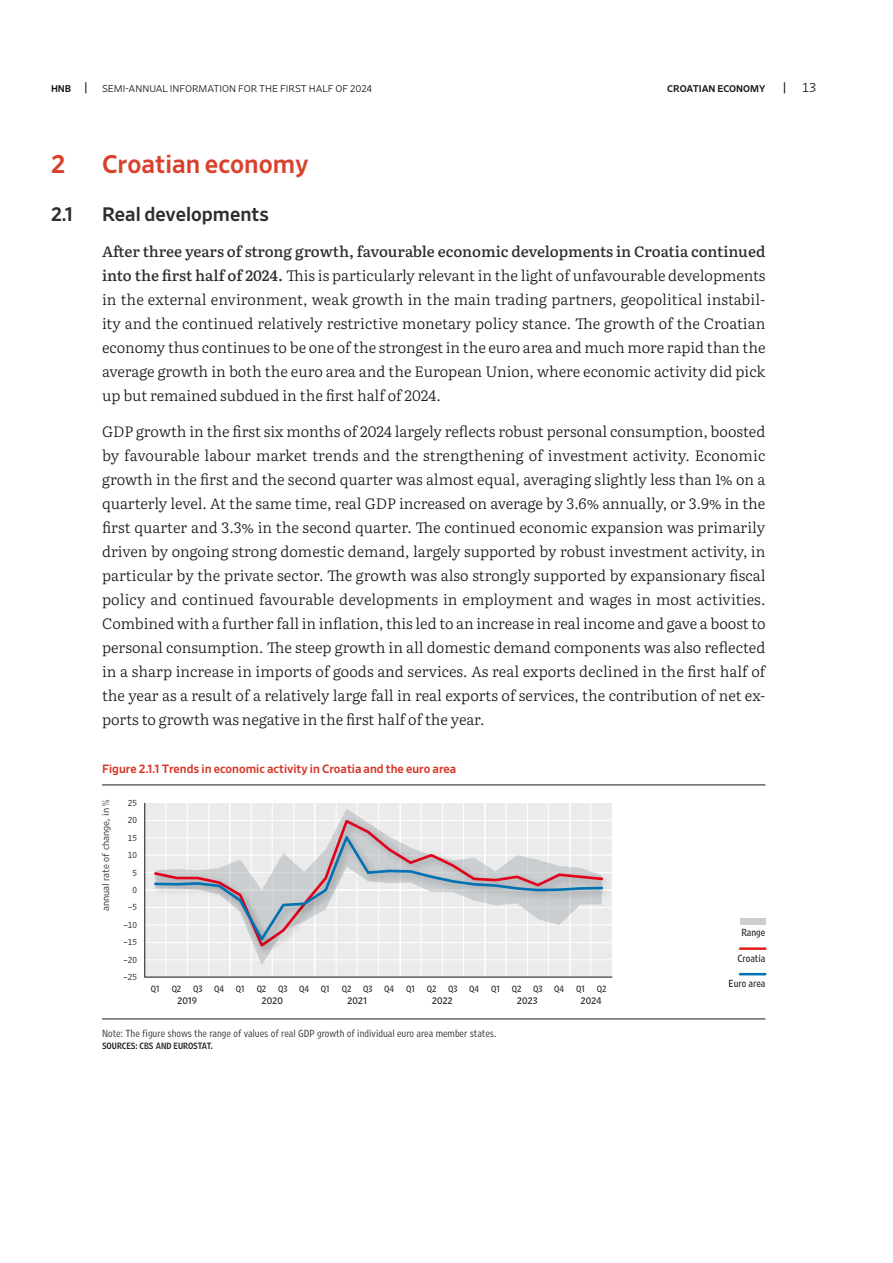
<style>
.page{position:relative;width:893px;height:1263px;background:#fff}
.page>*{position:absolute;margin:0;border:0;box-sizing:border-box;transform-origin:0 0}
.t1{font:500 25.5px "Retina";color:#d8422c}
.t2{font:500 19.5px "Retina";color:#2e2d30}
.t3{font:300 15px/24px "Literata TT Text";color:#1a171c;text-align:justify}
.t4{font:300 12.75px "Retina";color:#1a171c}
.t5{font:500 12px "Retina";color:#d63626}
.t6{font:9.75px "Retina MP Narrow Lt";color:#1a171c}
.t7{font:300 9.75px "Retina";color:#1a171c}
.t8{font:9.75px "Retina MP Narrow";color:#1a171c}
.t9{font:500 9.75px "Retina";color:#1a171c}
.t10{font:9px "Retina MP";color:#1a171c}
.t11{font:9px "Retina MP Lt";color:#1a171c}
.t12{font:8.7px "Retina MP Narrow";color:#1a171c}
.t13{font:8.7px "Retina MP Narrow Med";color:#1a171c}
.t14{font:8.25px/17.4px "Retina MP Lt";color:#1a171c;text-align:right}
.s1{font-weight:500}
.s2{font-weight:500;font-size:12px}
.s3{font-weight:500;color:#2e2d30}
</style>
<div class="page">
<hr style="left:102px;top:785px;width:663px;height:1px;background:#1a171c">
<hr style="left:102px;top:1019px;width:663px;height:1px;background:#1a171c">
<hr style="left:739px;top:947px;width:27px;height:3px;background:#e32119">
<hr style="left:739px;top:973px;width:27px;height:2px;background:#0072b3">
<div style="left:740px;top:918px;width:25px;height:6px;background:#cbced0"></div>
<div style="left:145px;top:803px;width:467px;height:174px;background:#ebebeb"></div>
<hr style="left:145px;top:889px;width:467px;height:2px;background:#fff">
<hr style="left:569px;top:803px;width:2px;height:174px;background:#fff">
<hr style="left:484px;top:803px;width:2px;height:174px;background:#fff">
<hr style="left:399px;top:803px;width:2px;height:174px;background:#fff">
<hr style="left:314px;top:803px;width:1px;height:174px;background:#fff">
<hr style="left:229px;top:803px;width:2px;height:174px;background:#fff">
<hr style="left:145px;top:820px;width:467px;height:1px;background:#fff">
<hr style="left:145px;top:837px;width:467px;height:1px;background:#fff">
<hr style="left:145px;top:855px;width:467px;height:1px;background:#fff">
<hr style="left:145px;top:872px;width:467px;height:1px;background:#fff">
<hr style="left:145px;top:907px;width:467px;height:1px;background:#fff">
<hr style="left:145px;top:925px;width:467px;height:1px;background:#fff">
<hr style="left:145px;top:942px;width:467px;height:1px;background:#fff">
<hr style="left:145px;top:959px;width:467px;height:1px;background:#fff">
<hr style="left:590px;top:803px;width:1px;height:174px;background:#fff">
<hr style="left:548px;top:803px;width:1px;height:174px;background:#fff">
<hr style="left:527px;top:803px;width:1px;height:174px;background:#fff">
<hr style="left:506px;top:803px;width:1px;height:174px;background:#fff">
<hr style="left:463px;top:803px;width:1px;height:174px;background:#fff">
<hr style="left:442px;top:803px;width:1px;height:174px;background:#fff">
<hr style="left:421px;top:803px;width:1px;height:174px;background:#fff">
<hr style="left:378px;top:803px;width:1px;height:174px;background:#fff">
<hr style="left:357px;top:803px;width:1px;height:174px;background:#fff">
<hr style="left:336px;top:803px;width:1px;height:174px;background:#fff">
<hr style="left:293px;top:803px;width:1px;height:174px;background:#fff">
<hr style="left:272px;top:803px;width:1px;height:174px;background:#fff">
<hr style="left:251px;top:803px;width:1px;height:174px;background:#fff">
<hr style="left:209px;top:803px;width:1px;height:174px;background:#fff">
<hr style="left:187px;top:803px;width:1px;height:174px;background:#fff">
<hr style="left:166px;top:803px;width:1px;height:174px;background:#fff">
<svg style="left:165px;top:817px;width:342px;height:12px"></svg>
<img style="left:147px;top:829px;width:465px;height:125px">
<svg style="left:153px;top:831px;width:452px;height:113px"></svg>
<hr style="left:145px;top:803px;width:1px;height:174px;background:#1a171c">
<hr style="left:145px;top:977px;width:467px;height:1px;background:#1a171c">
<p class="t7" style="left:51px;top:82px;width:323px"><span class="s1">HNB</span> <span class="s2">|</span> SEMI-ANNUAL INFORMATION FOR THE FIRST HALF OF 2024</p>
<p class="t9" style="left:667px;top:82px;width:100px">CROATIAN ECONOMY</p>
<p class="t4" style="left:783px;top:79px;width:35px"><span class="s2">|</span> 13</p>
<h1 class="t1" style="left:51px;top:147px;width:16px">2</h1>
<h1 class="t1" style="left:102px;top:147px;width:208px">Croatian economy</h1>
<h2 class="t2" style="left:51px;top:201px;width:24px">2.1</h2>
<h2 class="t2" style="left:102px;top:201px;width:168px">Real developments</h2>
<p class="t3" style="left:102px;top:238px;width:665px"><span class="s3">After three years of strong growth, favourable economic developments in Croatia continued into the first half of 2024.</span> This is particularly relevant in the light of unfavourable developments in the external environment, weak growth in the main trading partners, geopolitical instabil&shy;ity and the continued relatively restrictive monetary policy stance. The growth of the Croatian economy thus continues to be one of the strongest in the euro area and much more rapid than the average growth in both the euro area and the European Union, where economic activity did pick up but remained subdued in the first half of 2024.</p>
<p class="t3" style="left:102px;top:418px;width:665px">GDP growth in the first six months of 2024 largely reflects robust personal consumption, boosted by favourable labour market trends and the strengthening of investment activity. Economic growth in the first and the second quarter was almost equal, averaging slightly less than 1% on a quarterly level. At the same time, real GDP increased on average by 3.6% annually, or 3.9% in the first quarter and 3.3% in the second quarter. The continued economic expansion was primarily driven by ongoing strong domestic demand, largely supported by robust investment activity, in particular by the private sector. The growth was also strongly supported by expansionary fiscal policy and continued favourable developments in employment and wages in most activities.<br>Combined with a further fall in inflation, this led to an increase in real income and gave a boost to personal consumption. The steep growth in all domestic demand components was also reflected in a sharp increase in imports of goods and services. As real exports declined in the first half of the year as a result of a relatively large fall in real exports of services, the contribution of net ex&shy;ports to growth was negative in the first half of the year.</p>
<p class="t5" style="left:102px;top:761px;width:356px">Figure 2.1.1 Trends in economic activity in Croatia and the euro area</p>
<p class="t11" style="left:99px;top:911px;width:114px;rotate:-90deg">annual rate of change, in %</p>
<p class="t14" style="left:124px;top:793px;width:15px">25<br>20<br>15<br>10<br>5<br>0 –5 –10 –15 –20 –25</p>
<p class="t12" style="left:151px;top:982px;width:10px">Q1</p>
<p class="t12" style="left:172px;top:982px;width:11px">Q2</p>
<p class="t12" style="left:193px;top:982px;width:11px">Q3</p>
<p class="t12" style="left:214px;top:982px;width:11px">Q4</p>
<p class="t12" style="left:236px;top:982px;width:10px">Q1</p>
<p class="t12" style="left:257px;top:982px;width:11px">Q2</p>
<p class="t12" style="left:278px;top:982px;width:11px">Q3</p>
<p class="t12" style="left:299px;top:982px;width:11px">Q4</p>
<p class="t12" style="left:321px;top:982px;width:10px">Q1</p>
<p class="t12" style="left:342px;top:982px;width:11px">Q2</p>
<p class="t12" style="left:363px;top:982px;width:11px">Q3</p>
<p class="t12" style="left:384px;top:982px;width:11px">Q4</p>
<p class="t12" style="left:406px;top:982px;width:10px">Q1</p>
<p class="t12" style="left:427px;top:982px;width:11px">Q2</p>
<p class="t12" style="left:448px;top:982px;width:11px">Q3</p>
<p class="t12" style="left:469px;top:982px;width:11px">Q4</p>
<p class="t12" style="left:491px;top:982px;width:10px">Q1</p>
<p class="t12" style="left:512px;top:982px;width:11px">Q2</p>
<p class="t12" style="left:533px;top:982px;width:11px">Q3</p>
<p class="t12" style="left:554px;top:982px;width:11px">Q4</p>
<p class="t12" style="left:576px;top:982px;width:10px">Q1</p>
<p class="t12" style="left:597px;top:982px;width:11px">Q2</p>
<p class="t10" style="left:177px;top:994px;width:21px">2019</p>
<p class="t10" style="left:261px;top:994px;width:23px">2020</p>
<p class="t10" style="left:347px;top:994px;width:21px">2021</p>
<p class="t10" style="left:432px;top:994px;width:23px">2022</p>
<p class="t10" style="left:517px;top:994px;width:22px">2023</p>
<p class="t10" style="left:580px;top:994px;width:23px">2024</p>
<p class="t6" style="left:102px;top:1026px;width:396px">Note: The figure shows the range of values of real GDP growth of individual euro area member states.</p>
<p class="t13" style="left:102px;top:1039px;width:112px">SOURCES: CBS AND EUROSTAT.</p>
<p class="t8" style="left:741px;top:926px;width:26px">Range</p>
<p class="t8" style="left:738px;top:951px;width:29px">Croatia</p>
<p class="t8" style="left:729px;top:977px;width:38px">Euro area</p>
</div>
